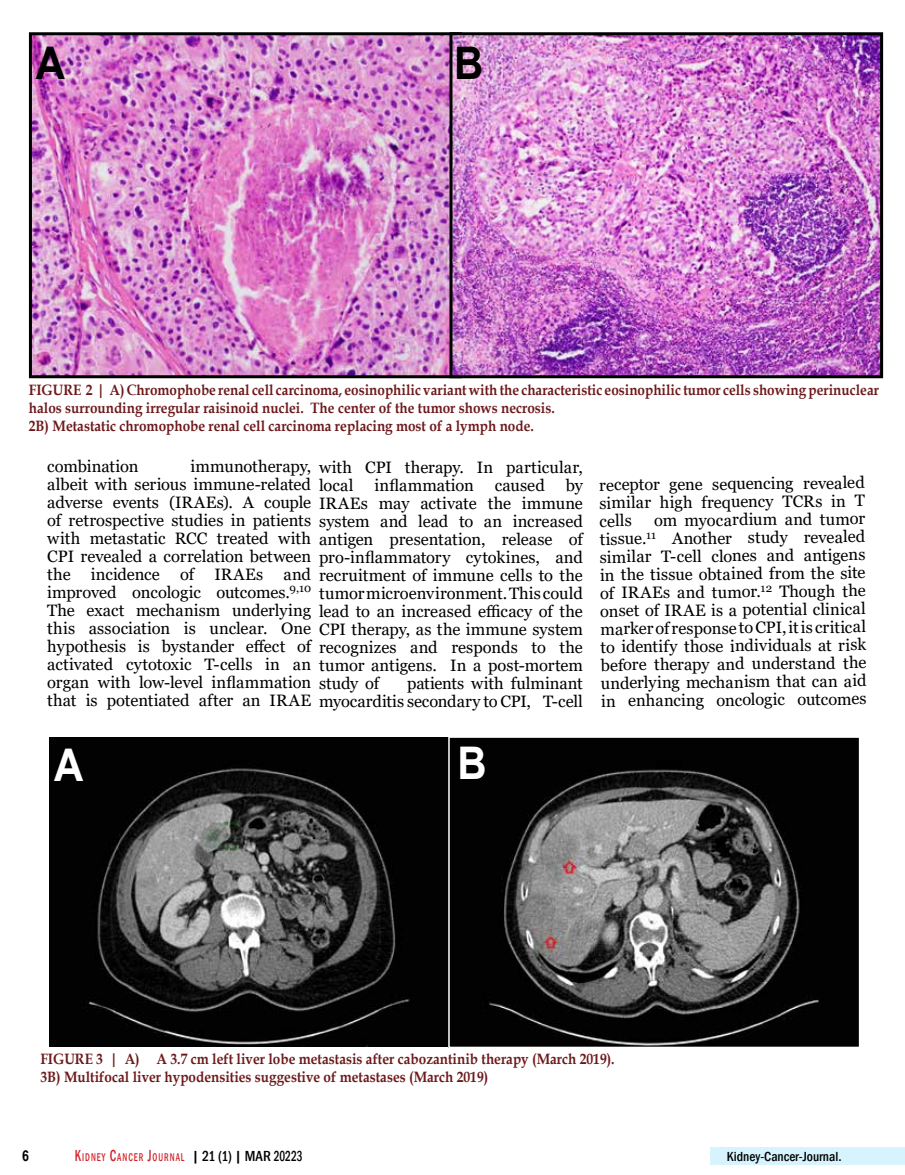
<style>
.page{position:relative;width:905px;height:1175px;background:#fff}
.page>*{position:absolute;margin:0;border:0;box-sizing:border-box;transform-origin:0 0}
.t1{font:700 45px "Arial";color:#000;scale:.9 1}
.t2{font:700 45px "Arial";color:#fff;scale:.9 1}
.t3{font:16.5px/18px "Georgia";color:#000;text-align:justify}
.t4{font:700 15px/18px "Book Antiqua";color:#6d191b;scale:.9 1}
.t5{font:700 15px "Arial Narrow";color:#000}
.t6{font:500 condensed 13.5px "Franklin Gothic";color:#000}
.t7{font:500 condensed 11.55px "Franklin Gothic";letter-spacing:.115em;color:#d2232a;scale:.75 1}
.s1{font-size:16.5px}
.s2{font-size:15px;color:#000}
</style>
<div class="page">
<div style="left:710px;top:1147px;width:194px;height:17px;background:#d7f3fd"></div>
<img style="left:33px;top:36px;width:416px;height:338px">
<div style="left:29px;top:32px;width:433px;height:346px;border:3px solid #000"></div>
<img style="left:453px;top:36px;width:426px;height:338px">
<div style="left:449px;top:32px;width:434px;height:346px;border:3px solid #000"></div>
<img style="left:49px;top:737px;width:399px;height:310px">
<svg style="left:451px;top:739px;width:406px;height:306px;background:#353535"></svg>
<div style="left:448px;top:736px;width:412px;height:312px;border:2px solid #fff"></div>
<h1 class="t1" style="left:36px;top:32px;width:34px">A</h1>
<h1 class="t1" style="left:454px;top:32px;width:34px">B</h1>
<p class="t4" style="left:29px;top:381px;width:946px">FIGURE 2 | A) Chromophobe renal cell carcinoma, eosinophilic variant with the characteristic eosinophilic tumor cells showing perinuclear halos surrounding irregular raisinoid nuclei. The center of the tumor shows necrosis.<br>2B) Metastatic chromophobe renal cell carcinoma replacing most of a lymph node.</p>
<p class="t3" style="left:47px;top:457px;width:265px;text-indent:143px">immunotherapy, albeit with serious immune-related adverse events (IRAEs). A couple of retrospective studies in patients with metastatic RCC treated with CPI revealed a correlation between the incidence of IRAEs and improved oncologic outcomes.<sup>9,10<br></sup>The exact mechanism underlying this association is unclear. One hypothesis is bystander effect of activated cytotoxic T-cells in an organ with low-level inflammation that is potentiated after an IRAE</p>
<p class="t3" style="left:319px;top:459px;width:265px">with CPI therapy. In particular, local</p>
<p class="t3" style="left:47px;top:457px;width:93px">combination</p>
<p class="t3" style="left:374px;top:477px;width:101px">inflammation</p>
<p class="t3" style="left:495px;top:477px;width:52px">caused</p>
<p class="t3" style="left:319px;top:477px;width:265px;text-indent:246px">by IRAEs may activate the immune system and lead to an increased antigen presentation, release of pro-inflammatory cytokines, and recruitment of immune cells to the tumor microenvironment. This could lead to an increased efficacy of the CPI therapy, as the immune system recognizes and responds to the tumor antigens. In a post-mortem study of</p>
<p class="t3" style="left:319px;top:675px;width:265px;text-align:right">patients with fulminant myocarditis secondary to CPI, T-cell</p>
<h1 class="t2" style="left:54px;top:733px;width:34px">A</h1>
<h1 class="t2" style="left:457px;top:731px;width:34px">B</h1>
<p class="t3" style="left:598px;top:477px;width:267px;line-height:17.5px;rotate:-1deg">receptor gene sequencing revealed similar high frequency TCRs in T cells</p>
<p class="t3" style="left:597px;top:513px;width:269px;text-indent:56px;rotate:-1deg">om myocardium and tumor tissue.<sup>11</sup> Another study revealed similar T-cell clones and antigens in the tissue obtained from the site of IRAEs and tumor.<sup>12</sup> Though the onset of IRAE is a potential clinical marker of response to CPI, it is critical to identify those individuals at risk before therapy and understand the underlying mechanism that can aid in enhancing oncologic outcomes</p>
<p class="t4" style="left:40px;top:1050px;width:639px">FIGURE 3 | A) A 3.7 cm left liver lobe metastasis after cabozantinib therapy (March 2019).<br>3B) Multifocal liver hypodensities suggestive of metastases (March 2019)</p>
<p class="t5" style="left:22px;top:1143px;width:8px">6</p>
<p class="t7" style="left:75px;top:1149px;width:305px"><span class="s1">K</span>IDNEY <span class="s1">C</span>ANCER <span class="s1">J</span>OURNAL <span class="s2">| 21 (1) | MAR 20223</span></p>
<p class="t6" style="left:726px;top:1147px;width:116px">Kidney-Cancer-Journal.</p>
</div>
